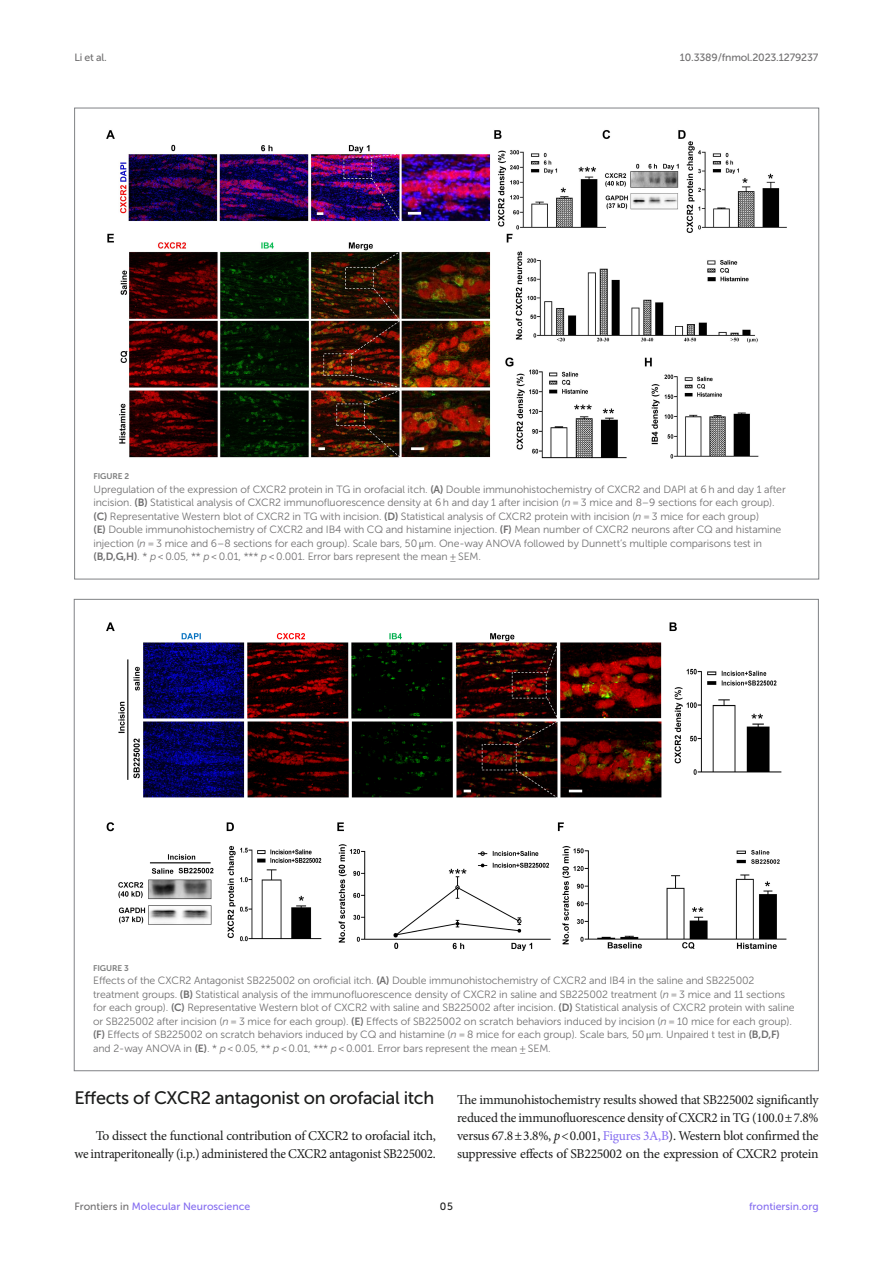
<style>
.page{position:relative;width:893px;height:1263px;background:#fff}
.page>*{position:absolute;margin:0;border:0;box-sizing:border-box;transform-origin:0 0}
.HEAD_2{font:18px "Museo Sans 500";letter-spacing:-.02em;color:#1b1c1b}
.TEXT_FLUSH{font:13.5px/18px "Minion Pro";letter-spacing:-.02em;color:#1b1c1b;text-align:right}
.FIG_LEG{font:10.5px/13.5px "Museo Sans 300";letter-spacing:-.01em;color:#706f70}
.t1{font:10.5px "Museo Sans 500";color:#856df0}
.t2{font:10.5px "Museo Sans 500";letter-spacing:-.015em;color:#706f70}
.t3{font:10.5px "Museo Sans 500";color:#1b1c1b}
.FIG_HD{font:8.25px "Museo Sans 700";letter-spacing:-.01em;color:#7e7f7f}
.s1{font-family:"Museo Sans 700"}
.s2{font-style:italic}
.s3{font-family:"STIX General"}
.s4{color:#856df0}
.s5{color:#706f70}
</style>
<div class="page">
<img style="left:106px;top:130px;width:681px;height:329px">
<img style="left:106px;top:622px;width:681px;height:329px">
<p class="t2" style="left:74px;top:51px;width:34px">Li et al.</p>
<p class="t2" style="left:680px;top:51px;width:140px">10.3389/fnmol.2023.1279237</p>
<p class="FIG_HD" style="left:94px;top:472px;width:37px">FIGURE 2</p>
<p class="FIG_LEG" style="left:94px;top:482px;width:694px">Upregulation of the expression of CXCR2 protein in TG in orofacial itch. <span class="s1">(A)</span> Double immunohistochemistry of CXCR2 and DAPI at 6 h and day 1 after incision. <span class="s1">(B)</span> Statistical analysis of CXCR2 immunofluorescence density at 6 h and day 1 after incision (<span class="s2">n</span> = 3 mice and 8–9 sections for each group). <span class="s1">(C)</span> Representative Western blot of CXCR2 in TG with incision. <span class="s1">(D)</span> Statistical analysis of CXCR2 protein with incision (<span class="s2">n</span> = 3 mice for each group)<br><span class="s1">(E)</span> Double immunohistochemistry of CXCR2 and IB4 with CQ and histamine injection. <span class="s1">(F)</span> Mean number of CXCR2 neurons after CQ and histamine injection (<span class="s2">n</span> = 3 mice and 6–8 sections for each group). Scale bars, 50 <span class="s3">μ</span>m. One-way ANOVA followed by Dunnett’s multiple comparisons test in <span class="s1">(B,D,G,H)</span>. * <span class="s2">p</span> &lt; 0.05, ** <span class="s2">p</span> &lt; 0.01, *** <span class="s2">p</span> &lt; 0.001. Error bars represent the mean ± SEM.</p>
<p class="FIG_HD" style="left:93px;top:963px;width:37px">FIGURE 3</p>
<p class="FIG_LEG" style="left:93px;top:974px;width:703px">Effects of the CXCR2 Antagonist SB225002 on oroficial itch. <span class="s1">(A)</span> Double immunohistochemistry of CXCR2 and IB4 in the saline and SB225002 treatment groups. <span class="s1">(B)</span> Statistical analysis of the immunofluorescence density of CXCR2 in saline and SB225002 treatment (<span class="s2">n</span> = 3 mice and 11 sections for each group). <span class="s1">(C)</span> Representative Western blot of CXCR2 with saline and SB225002 after incision. <span class="s1">(D)</span> Statistical analysis of CXCR2 protein with saline or SB225002 after incision (<span class="s2">n</span> = 3 mice for each group). <span class="s1">(E)</span> Effects of SB225002 on scratch behaviors induced by incision (<span class="s2">n</span> = 10 mice for each group). <span class="s1">(F)</span> Effects of SB225002 on scratch behaviors induced by CQ and histamine (<span class="s2">n</span> = 8 mice for each group). Scale bars, 50 <span class="s3">μ</span>m. Unpaired t test in <span class="s1">(B,D,F) </span>and 2-way ANOVA in <span class="s1">(E)</span>. * <span class="s2">p</span> &lt; 0.05, ** <span class="s2">p</span> &lt; 0.01, *** <span class="s2">p</span> &lt; 0.001. Error bars represent the mean ± SEM.</p>
<p class="HEAD_2" style="left:74px;top:1088px;width:361px">Effects of CXCR2 antagonist on orofacial itch</p>
<p class="TEXT_FLUSH" style="left:74px;top:1127px;width:363px">To dissect the functional contribution of CXCR2 to orofacial itch,<br>we intraperitoneally (i.p.) administered the CXCR2 antagonist SB225002.</p>
<p class="TEXT_FLUSH" style="left:457px;top:1091px;width:363px;text-align:justify">The immunohistochemistry results showed that SB225002 significantly reduced the immunofluorescence density of CXCR2 in TG (100.0±7.8% versus 67.8±3.8%, <span class="s2">p</span>&lt;0.001, <span class="s4">Figures 3A,B</span>). Western blot confirmed the suppressive effects of SB225002 on the expression of CXCR2 protein</p>
<p class="t1" style="left:74px;top:1200px;width:177px"><span class="s5">Frontiers in</span> Molecular Neuroscience</p>
<p class="t3" style="left:440px;top:1200px;width:14px">05</p>
<p class="t1" style="left:749px;top:1200px;width:71px">frontiersin.org</p>
</div>
